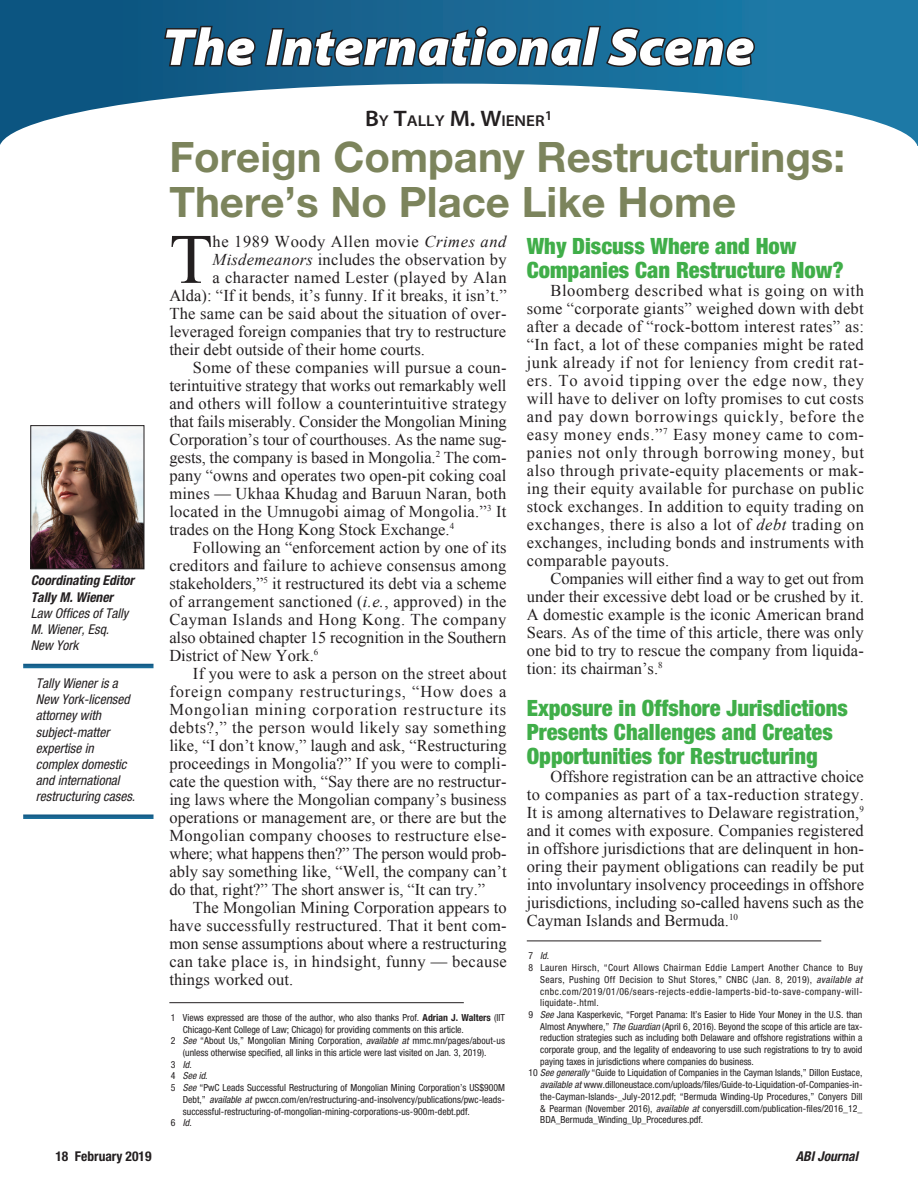
<style>
.page{position:relative;width:918px;height:1188px;background:#fff}
.page>*{position:absolute;margin:0;border:0;box-sizing:border-box;transform-origin:0 0}
.Body_text{font:70.8px "Times New Roman";color:#231f20}
.Page_Header{font:italic 900 semi-expanded 52.5px "Myriad Pro";color:#fff}
.Article_Headline_1{font:700 42px/45px "Helvetica Neue LT Std";color:#7c845c}
.Subhead_1{font:900 condensed 22.5px/24px "Helvetica Neue";color:#40ae49}
.Body_text-2{font:16.5px/18px "Times New Roman";letter-spacing:.005em;color:#231f20;text-align:justify}
.Body_text-3{font:16.5px "Times New Roman";letter-spacing:.025em;color:#231f20}
.Body_text-4{font:16.5px "Times New Roman";letter-spacing:.035em;color:#231f20}
.Author_Name_-_Top_of{font:600 semi-expanded 15.75px "Myriad Pro";color:#231f20}
.Author_Caption_2_Bio{font:italic condensed 13.5px/16.2px "Helvetica Neue";color:#231f20}
.Author_Caption_1{font:italic 700 condensed 13.5px "Helvetica Neue";color:#231f20}
.t1{font:700 condensed 13.5px "Helvetica Neue";color:#231f20}
.Footnote{font:condensed 9.75px/11.7px "Helvetica Neue";color:#231f20;text-align:justify}
.Footnote-2{font:italic condensed 9.75px "Helvetica Neue";color:#231f20}
.s1{font-size:22.5px}
.s2{font-style:italic}
.s3{font-weight:700}
.s4{font-style:normal}
</style>
<div class="page">
<div style="left:0;top:0;width:918px;height:146px;background:linear-gradient(to right,#0e517c,#1f7eab)"></div>
<svg style="left:0;top:84px;width:918px;height:62px"></svg>
<svg style="left:162px;top:24px;width:95px;height:45px;background:#164866"></svg>
<svg style="left:263px;top:24px;width:493px;height:45px;background:#1b5372"></svg>
<img style="left:32px;top:427px;width:110px;height:140px">
<div style="left:30px;top:425px;width:114px;height:144px;border:1px solid #231f20"></div>
<hr style="left:169px;top:1002px;width:295px;height:1px;background:#231f20">
<svg style="left:23px;top:664px;width:131px;height:4px"></svg>
<div style="left:23px;top:814px;width:131px;height:5px;background:#19628e"></div>
<hr style="left:527px;top:941px;width:294px;height:1px;background:#231f20">
<p class="Page_Header" style="left:162px;top:17px;width:594px">The International Scene</p>
<p class="Author_Name_-_Top_of" style="left:365px;top:112px;width:189px"><span class="s1">B</span>Y <span class="s1">T</span>ALLY <span class="s1">M. W</span>IENER<sup>1</sup></p>
<p class="Author_Caption_1" style="left:31px;top:572px;width:105px">Coordinating Editor</p>
<p class="Author_Caption_1" style="left:31px;top:589px;width:84px">Tally M. Wiener</p>
<p class="Author_Caption_2_Bio" style="left:31px;top:605px;width:99px">Law Offices of Tally<br>M. Wiener, Esq.</p>
<p class="Author_Caption_2_Bio" style="left:31px;top:637px;width:49px">New York</p>
<p class="Author_Caption_2_Bio" style="left:36px;top:675px;width:101px">Tally Wiener is a<br>New York-licensed attorney with subject-matter expertise in complex domestic and international restructuring cases.</p>
<p class="Article_Headline_1" style="left:169px;top:134px;width:677px">Foreign Company Restructurings:<br>There’s No Place Like Home</p>
<p class="Body_text" style="left:169px;top:212px;width:45px">T</p>
<p class="Body_text-4" style="left:213px;top:230px;width:295px">he 1989 Woody Allen movie <span class="s2">Crimes and</span></p>
<p class="Body_text-2" style="left:213px;top:250px;width:295px"><span class="s2">Misdemeanors</span> includes the observation by</p>
<p class="Body_text-3" style="left:213px;top:266px;width:295px">a character named Lester (played by Alan</p>
<p class="Body_text-2" style="left:169px;top:286px;width:339px">Alda): “If it bends, it’s funny. If it breaks, it isn’t.”</p>
<p class="Body_text-2" style="left:169px;top:304px;width:339px">The same can be said about the situation of over-</p>
<p class="Body_text-2" style="left:169px;top:322px;width:338px">leveraged foreign companies that try to restructure</p>
<p class="Body_text-2" style="left:169px;top:340px;width:257px">their debt outside of their home courts.</p>
<p class="Body_text-2" style="left:169px;top:358px;width:339px;text-indent:24px">Some of these companies will pursue a coun&shy;terintuitive strategy that works out remarkably well and others will follow a counterintuitive strategy that fails miserably. Consider the Mongolian Mining Corporation’s tour of courthouses. As the name sug&shy;gests, the company is based in Mongolia.<sup>2</sup> The com&shy;pany “owns and operates two open-pit coking coal mines — Ukhaa Khudag and Baruun Naran, both located in the Umnugobi aimag of Mongolia.”<sup>3</sup> It trades on the Hong Kong Stock Exchange.<sup>4</sup></p>
<p class="Body_text-2" style="left:169px;top:538px;width:339px;text-indent:24px">Following an “enforcement action by one of its creditors and failure to achieve consensus among stakeholders,”<sup>5</sup> it restructured its debt via a scheme of arrangement sanctioned (<span class="s2">i.e.</span>, approved) in the Cayman Islands and Hong Kong. The company also obtained chapter 15 recognition in the Southern District of New York.<sup>6</sup></p>
<p class="Body_text-2" style="left:169px;top:664px;width:339px;text-indent:24px">If you were to ask a person on the street about foreign company restructurings, “How does a Mongolian mining corporation restructure its debts?,” the person would likely say something like, “I don’t know,” laugh and ask, “Restructuring proceedings in Mongolia?” If you were to compli&shy;cate the question with, “Say there are no restructur&shy;ing laws where the Mongolian company’s business operations or management are, or there are but the Mongolian company chooses to restructure else&shy;where; what happens then?” The person would prob&shy;ably say something like, “Well, the company can’t do that, right?” The short answer is, “It can try.”</p>
<p class="Body_text-2" style="left:169px;top:898px;width:339px;text-indent:24px">The Mongolian Mining Corporation appears to have successfully restructured. That it bent com&shy;mon sense assumptions about where a restructuring can take place is, in hindsight, funny — because things worked out.</p>
<p class="Footnote" style="left:183px;top:1012px;width:324px;text-indent:-12px">1 Views expressed are those of the author, who also thanks Prof. <span class="s3">Adrian J. Walters</span> (IIT<br>Chicago-Kent College of Law; Chicago) for providing comments on this article.</p>
<p class="Footnote" style="left:183px;top:1035px;width:324px;text-indent:-12px">2 <span class="s2">See</span> “About Us,” Mongolian Mining Corporation, <span class="s2">available at</span> mmc.mn/pages/about-us (unless otherwise specified, all links in this article were last visited on Jan. 3, 2019).</p>
<p class="Footnote" style="left:171px;top:1058px;width:22px">3 <span class="s2">Id</span>.</p>
<p class="Footnote-2" style="left:171px;top:1070px;width:38px"><span class="s4">4</span> See id<span class="s4">.</span></p>
<p class="Footnote" style="left:183px;top:1082px;width:324px;text-indent:-12px">5 <span class="s2">See</span> “PwC Leads Successful Restructuring of Mongolian Mining Corporation’s US$900M Debt,” <span class="s2">available at</span> pwccn.com/en/restructuring-and-insolvency/publications/pwc-leads&shy;successful-restructuring-of-mongolian-mining-corporations-us-900m-debt.pdf.</p>
<p class="Footnote" style="left:171px;top:1117px;width:22px">6 <span class="s2">Id</span>.</p>
<p class="Subhead_1" style="left:527px;top:233px;width:318px">Why Discuss Where and How<br>Companies Can Restructure Now?</p>
<p class="Body_text-2" style="left:527px;top:281px;width:339px;text-indent:24px">Bloomberg described what is going on with some “corporate giants” weighed down with debt after a decade of “rock-bottom interest rates” as: “In fact, a lot of these companies might be rated junk already if not for leniency from credit rat&shy;ers. To avoid tipping over the edge now, they will have to deliver on lofty promises to cut costs and pay down borrowings quickly, before the easy money ends.”<sup>7</sup> Easy money came to com&shy;panies not only through borrowing money, but also through private-equity placements or mak&shy;ing their equity available for purchase on public stock exchanges. In addition to equity trading on exchanges, there is also a lot of <span class="s2">debt</span> trading on exchanges, including bonds and instruments with comparable payouts.</p>
<p class="Body_text-2" style="left:527px;top:569px;width:339px;text-indent:24px">Companies will either find a way to get out from under their excessive debt load or be crushed by it.<br>A domestic example is the iconic American brand Sears. As of the time of this article, there was only one bid to try to rescue the company from liquida&shy;tion: its chairman’s.<sup>8</sup></p>
<p class="Subhead_1" style="left:527px;top:695px;width:322px">Exposure in Offshore Jurisdictions<br>Presents Challenges and Creates<br>Opportunities for Restructuring</p>
<p class="Body_text-2" style="left:527px;top:767px;width:339px;text-indent:24px">Offshore registration can be an attractive choice to companies as part of a tax-reduction strategy.<br>It is among alternatives to Delaware registration,<sup>9 </sup>and it comes with exposure. Companies registered in offshore jurisdictions that are delinquent in hon&shy;oring their payment obligations can readily be put into involuntary insolvency proceedings in offshore jurisdictions, including so-called havens such as the Cayman Islands and Bermuda.<sup>10</sup></p>
<p class="Footnote" style="left:528px;top:950px;width:22px">7 <span class="s2">Id</span>.</p>
<p class="Footnote" style="left:540px;top:962px;width:324px;text-indent:-12px">8 Lauren Hirsch, “Court Allows Chairman Eddie Lampert Another Chance to Buy Sears, Pushing Off Decision to Shut Stores,” CNBC (Jan. 8, 2019), <span class="s2">available at </span>cnbc.com/2019/01/06/sears-rejects-eddie-lamperts-bid-to-save-company-will&shy;liquidate-.html.</p>
<p class="Footnote" style="left:540px;top:1009px;width:324px;text-indent:-12px">9 <span class="s2">See</span> Jana Kasperkevic, “Forget Panama: It’s Easier to Hide Your Money in the U.S. than Almost Anywhere,” <span class="s2">The Guardian</span> (April 6, 2016). Beyond the scope of this article are tax&shy;reduction strategies such as including both Delaware and offshore registrations within a corporate group, and the legality of endeavoring to use such registrations to try to avoid paying taxes in jurisdictions where companies do business.</p>
<p class="Footnote" style="left:540px;top:1067px;width:324px;text-indent:-12px">10 <span class="s2">See generally</span> “Guide to Liquidation of Companies in the Cayman Islands,” Dillon Eustace, <span class="s2">available at</span> www.dilloneustace.com/uploads/files/Guide-to-Liquidation-of-Companies-in&shy;the-Cayman-Islands-_July-2012.pdf; “Bermuda Winding-Up Procedures,” Conyers Dill &amp; Pearman (November 2016), <span class="s2">available at</span> conyersdill.com/publication-files/2016_12_ BDA_Bermuda_Winding_Up_Procedures.pdf.</p>
<p class="t1" style="left:55px;top:1148px;width:98px">18 February 2019</p>
<p class="Author_Caption_1" style="left:796px;top:1148px;width:64px">ABI Journal</p>
</div>
